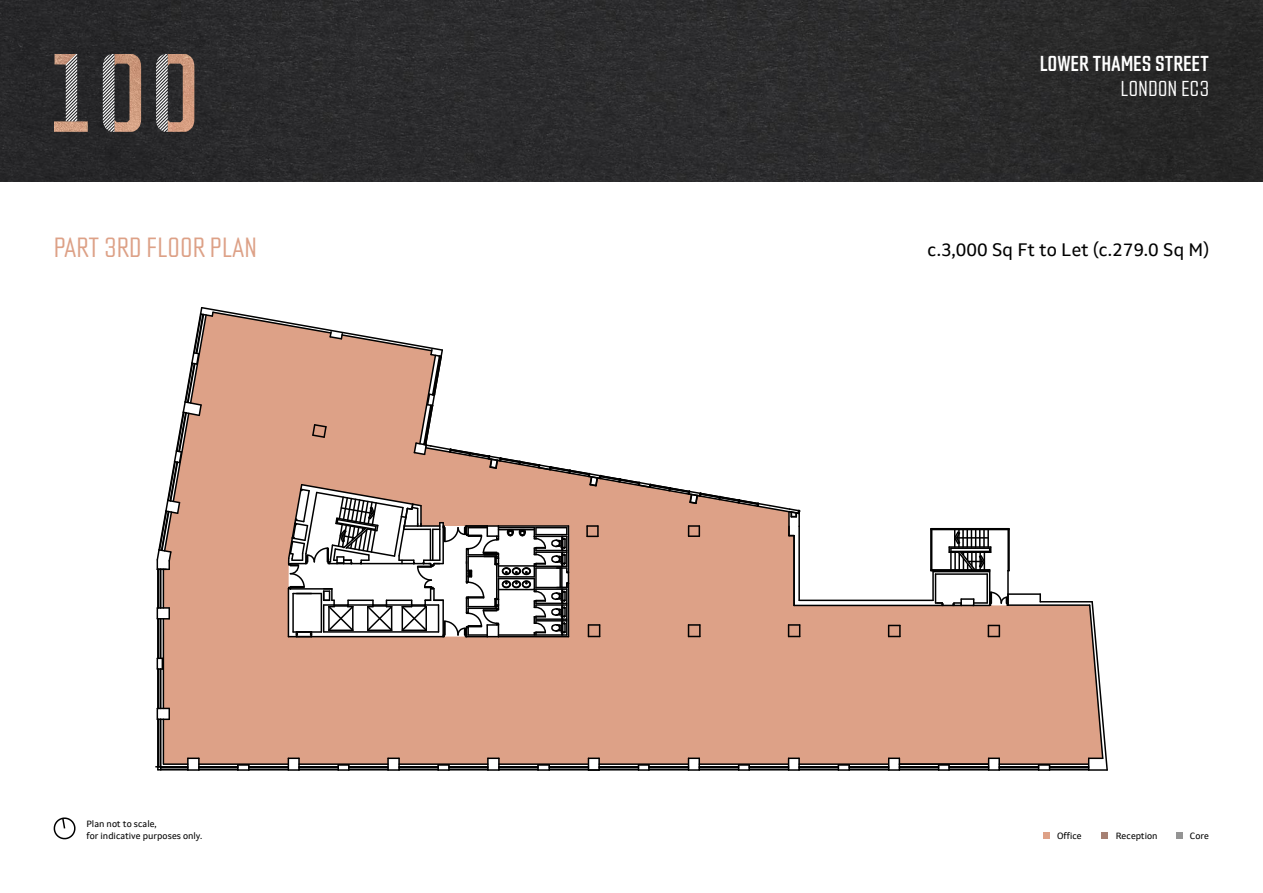
<style>
.page{position:relative;width:1263px;height:893px;background:#fff}
.page>*{position:absolute;margin:0;border:0;box-sizing:border-box;transform-origin:0 0}
.t1{font:300 27px "Countach";letter-spacing:.025em;color:#dda187}
.t2{font:21px "Countach";letter-spacing:.025em;color:#fff}
.t3{font:300 21px "Countach";letter-spacing:.025em;color:#fff}
.t4{font:18px "Setimo Trial";color:#000}
.t5{font:9px/12px "Setimo Trial";color:#000}
</style>
<div class="page">
<img style="left:0;top:0;width:1263px;height:181px">
<img style="left:54px;top:54px;width:140px;height:78px">
<svg style="left:66px;top:54px;width:102px;height:78px;background:#675e5a"></svg>
<svg style="left:164px;top:528px;width:924px;height:235px;background:#e0ab94"></svg>
<hr style="left:794px;top:605px;width:148px;height:1px;background:#000">
<svg style="left:988px;top:625px;width:12px;height:12px"></svg>
<svg style="left:888px;top:625px;width:13px;height:12px"></svg>
<svg style="left:788px;top:757px;width:12px;height:14px"></svg>
<svg style="left:688px;top:757px;width:12px;height:14px"></svg>
<svg style="left:888px;top:757px;width:12px;height:14px"></svg>
<svg style="left:988px;top:757px;width:12px;height:14px"></svg>
<hr style="left:1008px;top:604px;width:82px;height:2px;background:#000">
<svg style="left:288px;top:757px;width:12px;height:14px"></svg>
<svg style="left:387px;top:757px;width:13px;height:14px"></svg>
<svg style="left:487px;top:757px;width:13px;height:14px"></svg>
<svg style="left:588px;top:757px;width:12px;height:14px"></svg>
<hr style="left:1008px;top:593px;width:32px;height:2px;background:#000">
<hr style="left:799px;top:600px;width:134px;height:1px;background:#000">
<svg style="left:1038px;top:765px;width:12px;height:6px"></svg>
<svg style="left:938px;top:765px;width:12px;height:6px"></svg>
<svg style="left:838px;top:765px;width:12px;height:6px"></svg>
<svg style="left:738px;top:765px;width:12px;height:6px"></svg>
<svg style="left:638px;top:765px;width:12px;height:6px"></svg>
<svg style="left:537px;top:765px;width:13px;height:6px"></svg>
<svg style="left:437px;top:765px;width:13px;height:6px"></svg>
<hr style="left:399px;top:768px;width:39px;height:2px;background:#000">
<hr style="left:399px;top:766px;width:39px;height:2px;background:#000">
<hr style="left:449px;top:766px;width:39px;height:2px;background:#000">
<hr style="left:449px;top:768px;width:39px;height:2px;background:#000">
<hr style="left:549px;top:768px;width:39px;height:2px;background:#000">
<hr style="left:549px;top:766px;width:39px;height:2px;background:#000">
<hr style="left:499px;top:766px;width:39px;height:2px;background:#000">
<hr style="left:499px;top:768px;width:39px;height:2px;background:#000">
<hr style="left:649px;top:768px;width:39px;height:2px;background:#000">
<hr style="left:649px;top:766px;width:39px;height:2px;background:#000">
<hr style="left:599px;top:766px;width:39px;height:2px;background:#000">
<hr style="left:599px;top:768px;width:39px;height:2px;background:#000">
<hr style="left:749px;top:768px;width:40px;height:2px;background:#000">
<hr style="left:749px;top:766px;width:40px;height:2px;background:#000">
<hr style="left:699px;top:766px;width:40px;height:2px;background:#000">
<hr style="left:699px;top:768px;width:40px;height:2px;background:#000">
<hr style="left:849px;top:768px;width:40px;height:2px;background:#000">
<hr style="left:849px;top:766px;width:40px;height:2px;background:#000">
<hr style="left:799px;top:766px;width:39px;height:2px;background:#000">
<hr style="left:799px;top:768px;width:39px;height:2px;background:#000">
<hr style="left:899px;top:766px;width:40px;height:2px;background:#000">
<hr style="left:899px;top:768px;width:40px;height:2px;background:#000">
<hr style="left:999px;top:768px;width:39px;height:2px;background:#000">
<hr style="left:999px;top:766px;width:39px;height:2px;background:#000">
<hr style="left:949px;top:766px;width:40px;height:2px;background:#000">
<hr style="left:949px;top:768px;width:40px;height:2px;background:#000">
<hr style="left:1049px;top:766px;width:40px;height:2px;background:#000">
<hr style="left:1049px;top:768px;width:40px;height:2px;background:#000">
<svg style="left:1039px;top:594px;width:2px;height:8px"></svg>
<hr style="left:1040px;top:601px;width:52px;height:1px;background:#000">
<svg style="left:237px;top:765px;width:13px;height:6px"></svg>
<svg style="left:337px;top:765px;width:13px;height:6px"></svg>
<svg style="left:157px;top:658px;width:6px;height:12px"></svg>
<hr style="left:349px;top:766px;width:39px;height:2px;background:#000">
<hr style="left:349px;top:768px;width:39px;height:2px;background:#000">
<hr style="left:299px;top:768px;width:39px;height:2px;background:#000">
<hr style="left:299px;top:766px;width:39px;height:2px;background:#000">
<hr style="left:249px;top:768px;width:39px;height:2px;background:#000">
<hr style="left:249px;top:766px;width:39px;height:2px;background:#000">
<hr style="left:199px;top:768px;width:39px;height:2px;background:#000">
<hr style="left:199px;top:766px;width:39px;height:2px;background:#000">
<hr style="left:156px;top:766px;width:32px;height:1px;background:#000">
<hr style="left:157px;top:619px;width:2px;height:39px;background:#000">
<hr style="left:160px;top:619px;width:2px;height:39px;background:#000">
<hr style="left:159px;top:619px;width:2px;height:39px;background:#000">
<hr style="left:157px;top:669px;width:2px;height:39px;background:#000">
<hr style="left:160px;top:669px;width:2px;height:39px;background:#000">
<hr style="left:159px;top:669px;width:2px;height:39px;background:#000">
<hr style="left:157px;top:719px;width:2px;height:48px;background:#000">
<hr style="left:160px;top:719px;width:2px;height:48px;background:#000">
<hr style="left:159px;top:719px;width:2px;height:48px;background:#000">
<hr style="left:1008px;top:529px;width:2px;height:42px;background:#000">
<hr style="left:931px;top:528px;width:78px;height:1px;background:#000">
<hr style="left:930px;top:529px;width:2px;height:42px;background:#000">
<svg style="left:1088px;top:601px;width:20px;height:170px"></svg>
<svg style="left:157px;top:708px;width:13px;height:12px"></svg>
<hr style="left:399px;top:763px;width:89px;height:2px;background:#000">
<hr style="left:499px;top:763px;width:89px;height:2px;background:#000">
<hr style="left:599px;top:763px;width:89px;height:2px;background:#000">
<hr style="left:699px;top:763px;width:89px;height:2px;background:#000">
<hr style="left:799px;top:763px;width:89px;height:2px;background:#000">
<hr style="left:899px;top:763px;width:89px;height:2px;background:#000">
<hr style="left:999px;top:763px;width:89px;height:2px;background:#000">
<hr style="left:299px;top:763px;width:89px;height:2px;background:#000">
<hr style="left:199px;top:763px;width:89px;height:2px;background:#000">
<hr style="left:163px;top:719px;width:1px;height:45px;background:#000">
<hr style="left:163px;top:619px;width:1px;height:89px;background:#000">
<svg style="left:932px;top:529px;width:77px;height:77px"></svg>
<svg style="left:157px;top:757px;width:43px;height:14px"></svg>
<hr style="left:161px;top:766px;width:27px;height:2px;background:#000">
<svg style="left:156px;top:307px;width:645px;height:330px"></svg>
<svg style="left:54px;top:817px;width:22px;height:23px"></svg>
<div style="left:1043px;top:832px;width:7px;height:7px;background:#dea187"></div>
<div style="left:1101px;top:832px;width:7px;height:7px;background:#a68073"></div>
<div style="left:1175px;top:832px;width:7px;height:7px;background:#949494"></div>
<h2 class="t2" style="left:1040px;top:50px;width:170px">LOWER THAMES STREET</h2>
<h2 class="t3" style="left:1121px;top:75px;width:89px">LONDON EC3</h2>
<h1 class="t1" style="left:54px;top:230px;width:204px">PART 3RD FLOOR PLAN</h1>
<h3 class="t4" style="left:927px;top:238px;width:283px">c.3,000 Sq Ft to Let (c.279.0 Sq M)</h3>
<p class="t5" style="left:86px;top:818px;width:117px">Plan not to scale,<br>for indicative purposes only.</p>
<p class="t5" style="left:1057px;top:830px;width:26px">Office</p>
<p class="t5" style="left:1116px;top:830px;width:43px">Reception</p>
<p class="t5" style="left:1190px;top:830px;width:21px">Core</p>
</div>
